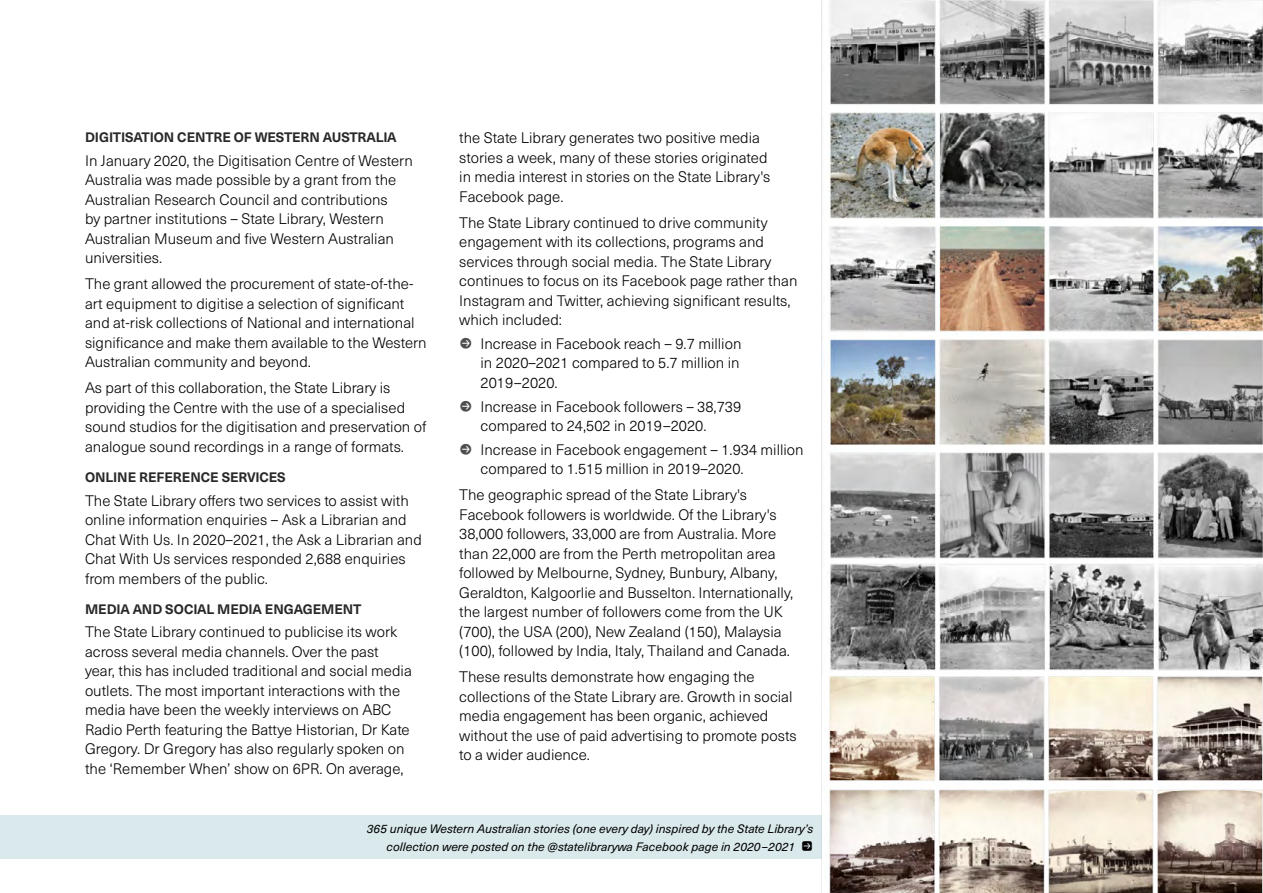
<style>
.page{position:relative;width:1263px;height:893px;background:#fff}
.page>*{position:absolute;margin:0;border:0;box-sizing:border-box;transform-origin:0 0}
.B{font:300 15px/19.5px "Neue Haas Unica W1 G";color:#000}
.t1{font:700 13.5px "Neue Haas Unica W1 G";letter-spacing:-.005em;color:#292829}
.t2{font:italic 12px/17.4px "Neue Haas Unica W1 G";color:#000;text-align:right}
.s1{font-family:"Button Bonus Rounded Negative";font-style:normal}
</style>
<div class="page">
<img style="left:822px;top:0;width:441px;height:559px">
<img style="left:828px;top:563px;width:435px;height:330px">
<div style="left:0;top:815px;width:822px;height:44px;background:#dae9ec"></div>
<h2 class="t1" style="left:85px;top:127px;width:313px">DIGITISATION CENTRE OF WESTERN AUSTRALIA</h2>
<p class="B" style="left:85px;top:150px;width:329px">In January 2020, the Digitisation Centre of Western Australia was made possible by a grant from the Australian Research Council and contributions<br>by partner institutions – State Library, Western Australian Museum and five Western Australian universities.</p>
<p class="B" style="left:85px;top:273px;width:343px">The grant allowed the procurement of state-of-the&shy;art equipment to digitise a selection of significant and at-risk collections of National and international significance and make them available to the Western Australian community and beyond.</p>
<p class="B" style="left:85px;top:377px;width:343px">As part of this collaboration, the State Library is providing the Centre with the use of a specialised sound studios for the digitisation and preservation of analogue sound recordings in a range of formats.</p>
<h2 class="t1" style="left:85px;top:467px;width:202px">ONLINE REFERENCE SERVICES</h2>
<p class="B" style="left:85px;top:490px;width:338px">The State Library offers two services to assist with online information enquiries – Ask a Librarian and Chat With Us. In 2020–2021, the Ask a Librarian and Chat With Us services responded 2,688 enquiries from members of the public.</p>
<h2 class="t1" style="left:85px;top:599px;width:278px">MEDIA AND SOCIAL MEDIA ENGAGEMENT</h2>
<p class="B" style="left:85px;top:622px;width:328px">The State Library continued to publicise its work across several media channels. Over the past year, this has included traditional and social media outlets. The most important interactions with the media have been the weekly interviews on ABC Radio Perth featuring the Battye Historian, Dr Kate Gregory. Dr Gregory has also regularly spoken on the ‘Remember When’ show on 6PR. On average,</p>
<p class="B" style="left:459px;top:127px;width:312px">the State Library generates two positive media stories a week, many of these stories originated in media interest in stories on the State Library's Facebook page.</p>
<p class="B" style="left:459px;top:212px;width:340px">The State Library continued to drive community engagement with its collections, programs and services through social media. The State Library continues to focus on its Facebook page rather than Instagram and Twitter, achieving significant results, which included:</p>
<p class="B" style="left:480px;top:333px;width:262px;text-indent:-21px"><sub>P</sub> Increase in Facebook reach – 9.7 million in 2020–2021 compared to 5.7 million in<br>2019–2020.</p>
<p class="B" style="left:480px;top:396px;width:262px;text-indent:-21px"><sub>P</sub> Increase in Facebook followers – 38,739 compared to 24,502 in 2019–2020.</p>
<p class="B" style="left:480px;top:439px;width:325px;text-indent:-21px"><sub>P</sub> Increase in Facebook engagement – 1.934 million compared to 1.515 million in 2019–2020.</p>
<p class="B" style="left:459px;top:484px;width:336px">The geographic spread of the State Library's Facebook followers is worldwide. Of the Library's 38,000 followers, 33,000 are from Australia. More than 22,000 are from the Perth metropolitan area followed by Melbourne, Sydney, Bunbury, Albany, Geraldton, Kalgoorlie and Busselton. Internationally, the largest number of followers come from the UK (700), the USA (200), New Zealand (150), Malaysia (100), followed by India, Italy, Thailand and Canada.</p>
<p class="B" style="left:459px;top:666px;width:339px">These results demonstrate how engaging the collections of the State Library are. Growth in social media engagement has been organic, achieved without the use of paid advertising to promote posts to a wider audience.</p>
<p class="t2" style="left:367px;top:819px;width:448px">365 unique Western Australian stories (one every day) inspired by the State Library’s collection were posted on the @statelibrarywa Facebook page in 2020–2021 <span class="s1">P</span></p>
</div>
